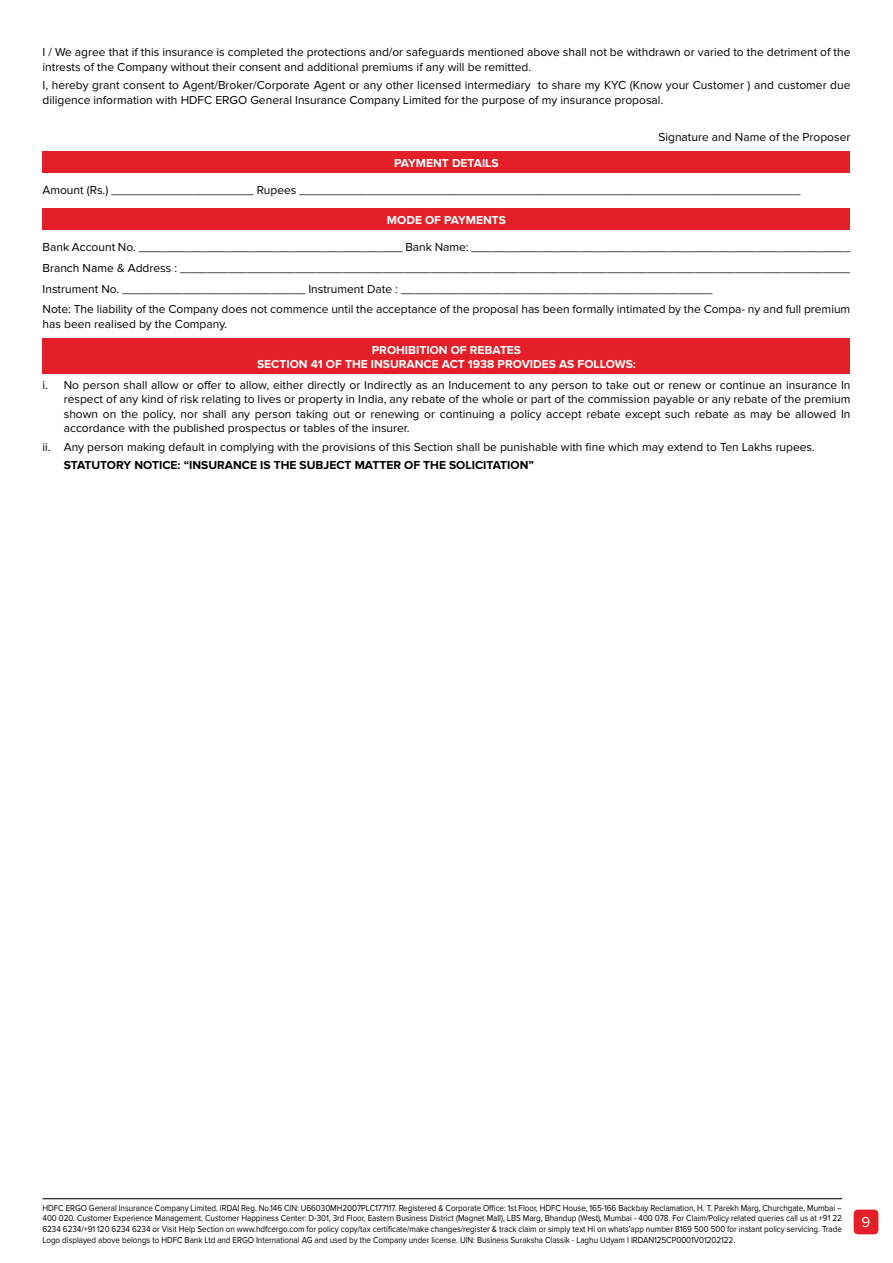
<style>
.page{position:relative;width:893px;height:1263px;background:#fff}
.page>*{position:absolute;margin:0;border:0;box-sizing:border-box;transform-origin:0 0}
.t1{font:15px "Proxima Nova";color:#fff}
.t2{font:12px/14.4px "Proxima Nova";color:#000}
.t3{font:700 12px/14.4px "Proxima Nova";color:#fff;text-align:center}
.t4{font:700 12px "Proxima Nova";color:#000}
.t5{font:9px/10.8px "Proxima Nova";letter-spacing:-.005em;color:#000;text-align:justify;scale:.9 1}
</style>
<div class="page">
<div style="left:854px;top:1209px;width:24px;height:25px;background:#e31f27;border-radius:4px"></div>
<hr style="left:43px;top:1198px;width:799px;height:1px;background:#000">
<div style="left:43px;top:151px;width:807px;height:22px;background:#e31f27"></div>
<div style="left:43px;top:208px;width:807px;height:22px;background:#e31f27"></div>
<div style="left:43px;top:338px;width:807px;height:36px;background:#e31f27"></div>
<p class="t2" style="left:43px;top:45px;width:809px">I / We agree that if this insurance is completed the protections and/or safeguards mentioned above shall not be withdrawn or varied to the detriment of the intrests of the Company without their consent and additional premiums if any will be remitted.</p>
<p class="t2" style="left:43px;top:78px;width:809px">I, hereby grant consent to Agent/Broker/Corporate Agent or any other licensed intermediary to share my KYC (Know your Customer ) and customer due diligence information with HDFC ERGO General Insurance Company Limited for the purpose of my insurance proposal.</p>
<p class="t2" style="left:658px;top:130px;width:194px">Signature and Name of the Proposer</p>
<p class="t3" style="left:394px;top:156px;width:106px">PAYMENT DETAILS</p>
<p class="t2" style="left:43px;top:183px;width:759px">Amount (Rs.) _____________________ Rupees __________________________________________________________________________</p>
<p class="t3" style="left:387px;top:213px;width:121px">MODE OF PAYMENTS</p>
<p class="t2" style="left:43px;top:237px;width:809px;line-height:20.9px">Bank Account No. _______________________________________ Bank Name: ________________________________________________________ Branch Name &amp; Address : ___________________________________________________________________________________________________ Instrument No. ___________________________ Instrument Date : ______________________________________________<br>Note: The liability of the Company does not commence until the acceptance of the proposal has been formally intimated by the Compa- ny and full premium</p>
<p class="t2" style="left:43px;top:317px;width:186px">has been realised by the Company.</p>
<p class="t3" style="left:257px;top:343px;width:380px">PROHIBITION OF REBATES<br>SECTION 41 OF THE INSURANCE ACT 1938 PROVIDES AS FOLLOWS:</p>
<p class="t2" style="left:64px;top:378px;width:788px;text-align:justify;text-indent:-21px">i. No person shall allow or offer to allow, either directly or Indirectly as an Inducement to any person to take out or renew or continue an insurance In respect of any kind of risk relating to lives or property in India, any rebate of the whole or part of the commission payable or any rebate of the premium shown on the policy, nor shall any person taking out or renewing or continuing a policy accept rebate except such rebate as may be allowed In accordance with the published prospectus or tables of the insurer.</p>
<p class="t2" style="left:43px;top:440px;width:774px">ii. Any person making default in complying with the provisions of this Section shall be punishable with fine which may extend to Ten Lakhs rupees.</p>
<p class="t4" style="left:64px;top:458px;width:472px">STATUTORY NOTICE: “INSURANCE IS THE SUBJECT MATTER OF THE SOLICITATION”</p>
<p class="t5" style="left:43px;top:1202px;width:890px">HDFC ERGO General Insurance Company Limited. IRDAI Reg. No.146 CIN: U66030MH2007PLC177117. Registered &amp; Corporate Office: 1st Floor, HDFC House, 165-166 Backbay Reclamation, H. T. Parekh Marg, Churchgate, Mumbai – 400 020. Customer Experience Management, Customer Happiness Center: D-301, 3rd Floor, Eastern Business District (Magnet Mall), LBS Marg, Bhandup (West), Mumbai - 400 078. For Claim/Policy related queries call us at +91 22<br>6234 6234/+91 120 6234 6234 or Visit Help Section on www.hdfcergo.com for policy copy/tax certificate/make changes/register &amp; track claim or simply text Hi on whats’app number 8169 500 500 for instant policy servicing. Trade Logo displayed above belongs to HDFC Bank Ltd and ERGO International AG and used by the Company under license. UIN: Business Suraksha Classik - Laghu Udyam I IRDAN125CP0001V01202122.</p>
<p class="t1" style="left:862px;top:1213px;width:10px">9</p>
</div>
